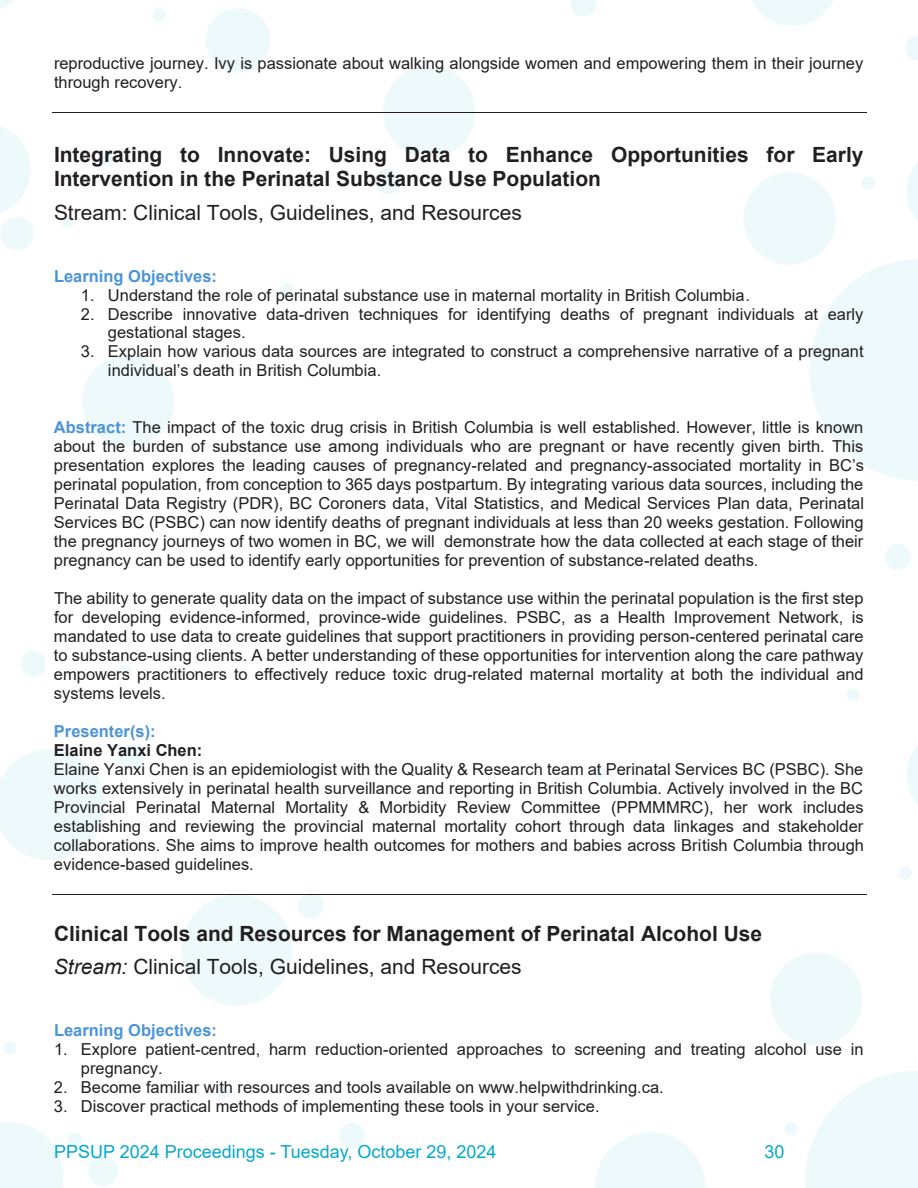
<style>
.page{position:relative;width:918px;height:1188px;background:#fff}
.page>*{position:absolute;margin:0;border:0;box-sizing:border-box;transform-origin:0 0}
.t1{font:700 21px/24.2px "Arial";color:#231f20}
.t2{font:21px "Arial";color:#231f20}
.t3{font:18px "Arial";color:#06a8cd}
.t4{font:16.5px/18.9px "Arial";color:#231f20}
.t5{font:700 16.5px "Arial";color:#4c94d8}
.s1{font-weight:700;color:#4c94d8}
.s2{font-weight:700}
.s3{font-weight:400;font-style:italic}
.s4{font-weight:400}
</style>
<div class="page">
<img style="left:0;top:0;width:918px;height:1188px">
<hr style="left:52px;top:112px;width:814px;height:1px;background:#231f20">
<hr style="left:52px;top:894px;width:814px;height:1px;background:#231f20">
<p class="t4" style="left:54px;top:54px;width:811px">reproductive journey. Ivy is passionate about walking alongside women and empowering them in their journey through recovery.</p>
<p class="t1" style="left:54px;top:143px;width:811px">Integrating to Innovate: Using Data to Enhance Opportunities for Early<br>Intervention in the Perinatal Substance Use Population</p>
<p class="t2" style="left:54px;top:198px;width:469px">Stream: Clinical Tools, Guidelines, and Resources</p>
<p class="t5" style="left:54px;top:264px;width:165px">Learning Objectives:</p>
<p class="t4" style="left:81px;top:285px;width:670px">1. Understand the role of perinatal substance use in maternal mortality in British Columbia.</p>
<p class="t4" style="left:108px;top:304px;width:757px;text-indent:-27px">2. Describe innovative data-driven techniques for identifying deaths of pregnant individuals at early gestational stages.</p>
<p class="t4" style="left:108px;top:342px;width:757px;text-indent:-27px">3. Explain how various data sources are integrated to construct a comprehensive narrative of a pregnant individual’s death in British Columbia.</p>
<p class="t4" style="left:54px;top:418px;width:812px;text-align:justify"><span class="s1">Abstract:</span> The impact of the toxic drug crisis in British Columbia is well established. However, little is known about the burden of substance use among individuals who are pregnant or have recently given birth. This presentation explores the leading causes of pregnancy-related and pregnancy-associated mortality in BC’s perinatal population, from conception to 365 days postpartum. By integrating various data sources, including the Perinatal Data Registry (PDR), BC Coroners data, Vital Statistics, and Medical Services Plan data, Perinatal Services BC (PSBC) can now identify deaths of pregnant individuals at less than 20 weeks gestation. Following the pregnancy journeys of two women in BC, we will demonstrate how the data collected at each stage of their pregnancy can be used to identify early opportunities for prevention of substance-related deaths.</p>
<p class="t4" style="left:54px;top:589px;width:811px;text-align:justify">The ability to generate quality data on the impact of substance use within the perinatal population is the first step for developing evidence-informed, province-wide guidelines. PSBC, as a Health Improvement Network, is mandated to use data to create guidelines that support practitioners in providing person-centered perinatal care to substance-using clients. A better understanding of these opportunities for intervention along the care pathway empowers practitioners to effectively reduce toxic drug-related maternal mortality at both the individual and systems levels.</p>
<p class="t4" style="left:54px;top:722px;width:812px"><span class="s1">Presenter(s):<br></span><span class="s2">Elaine Yanxi Chen:<br></span>Elaine Yanxi Chen is an epidemiologist with the Quality &amp; Research team at Perinatal Services BC (PSBC). She works extensively in perinatal health surveillance and reporting in British Columbia. Actively involved in the BC Provincial Perinatal Maternal Mortality &amp; Morbidity Review Committee (PPMMMRC), her work includes establishing and reviewing the provincial maternal mortality cohort through data linkages and stakeholder collaborations. She aims to improve health outcomes for mothers and babies across British Columbia through evidence-based guidelines.</p>
<p class="t1" style="left:54px;top:917px;width:710px;line-height:33.2px">Clinical Tools and Resources for Management of Perinatal Alcohol Use<br><span class="s3">Stream:</span> <span class="s4">Clinical Tools, Guidelines, and Resources</span></p>
<p class="t5" style="left:54px;top:1019px;width:165px">Learning Objectives:</p>
<p class="t4" style="left:81px;top:1040px;width:784px;text-indent:-27px">1. Explore patient-centred, harm reduction-oriented approaches to screening and treating alcohol use in pregnancy.</p>
<p class="t4" style="left:54px;top:1078px;width:611px">2. Become familiar with resources and tools available on www.helpwithdrinking.ca.</p>
<p class="t4" style="left:54px;top:1097px;width:547px">3. Discover practical methods of implementing these tools in your service.</p>
<p class="t3" style="left:54px;top:1139px;width:444px">PPSUP 2024 Proceedings - Tuesday, October 29, 2024</p>
<p class="t3" style="left:764px;top:1139px;width:22px">30</p>
</div>
